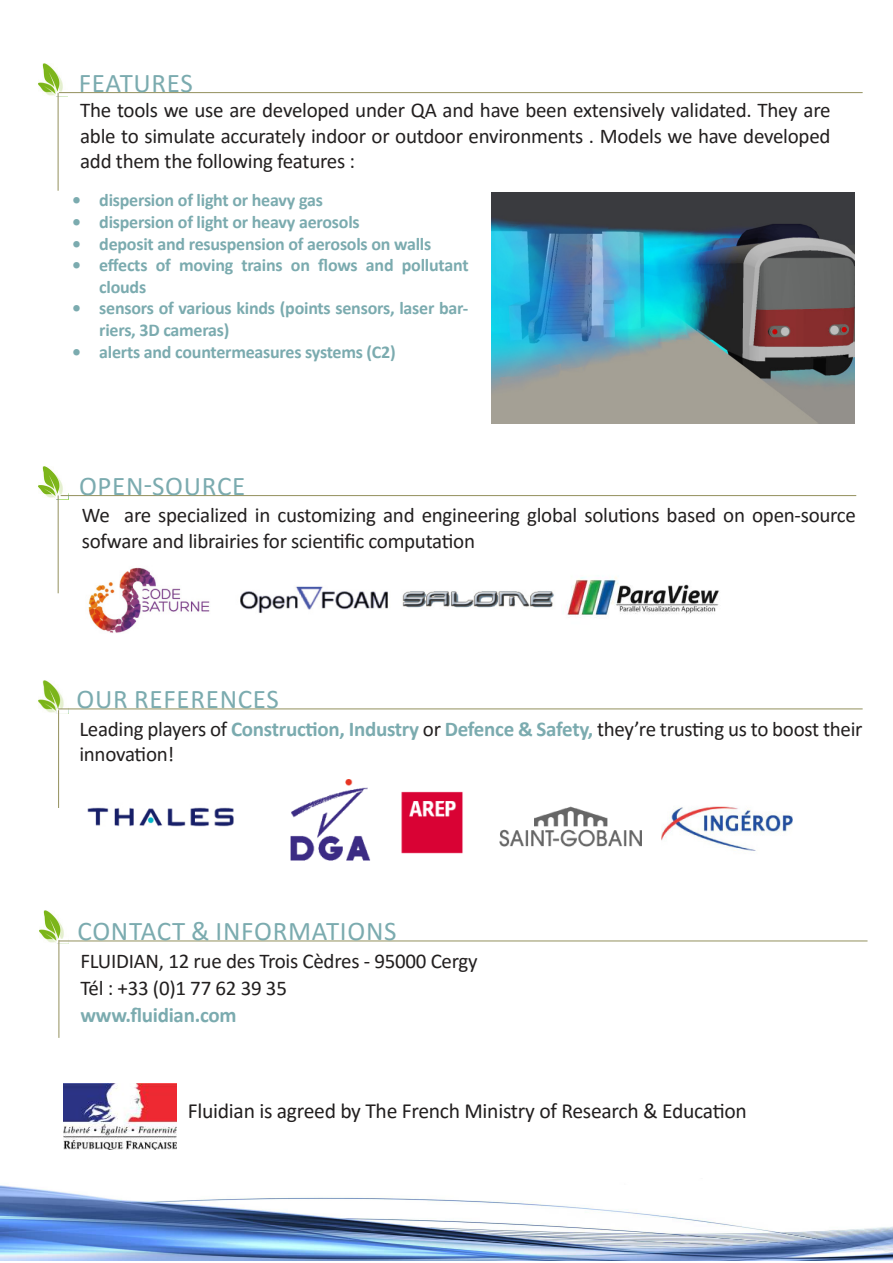
<style>
.page{position:relative;width:893px;height:1263px;background:#fff}
.page>*{position:absolute;margin:0;border:0;box-sizing:border-box;transform-origin:0 0}
.t1{font:27px "Calibri";letter-spacing:.025em;color:#7babaf}
.t2{font:21.6px "Calibri";letter-spacing:-.015em;color:#221f1f}
.t3{font:21px/25.2px "Calibri";letter-spacing:-.015em;color:#221f1f}
.t4{font:700 21px "Calibri";letter-spacing:-.015em;color:#7babaf}
.t5{font:700 18px/21.6px "Calibri";letter-spacing:-.015em;color:#7babaf}
.s1{font-weight:700;color:#7babaf}
</style>
<div class="page">
<img style="left:1px;top:1185px;width:892px;height:75px">
<img style="left:38px;top:63px;width:25px;height:33px">
<svg style="left:56px;top:90px;width:12px;height:7px"></svg>
<hr style="left:58px;top:93px;width:1px;height:98px;background:#93905d">
<hr style="left:59px;top:92px;width:804px;height:1px;background:#93905d">
<img style="left:39px;top:910px;width:25px;height:28px">
<hr style="left:59px;top:940px;width:1px;height:98px;background:#93905d">
<svg style="left:44px;top:937px;width:25px;height:18px"></svg>
<hr style="left:59px;top:940px;width:808px;height:1px;background:#93905d">
<img style="left:38px;top:466px;width:25px;height:28px">
<hr style="left:58px;top:495px;width:1px;height:98px;background:#93905d">
<svg style="left:44px;top:492px;width:24px;height:14px"></svg>
<hr style="left:61px;top:495px;width:795px;height:1px;background:#93905d">
<img style="left:88px;top:567px;width:632px;height:66px">
<img style="left:38px;top:680px;width:26px;height:33px">
<svg style="left:56px;top:707px;width:13px;height:7px"></svg>
<hr style="left:58px;top:710px;width:1px;height:98px;background:#93905d">
<hr style="left:58px;top:708px;width:805px;height:1px;background:#93905d">
<img style="left:401px;top:791px;width:62px;height:63px">
<img style="left:661px;top:806px;width:131px;height:45px">
<img style="left:499px;top:806px;width:143px;height:41px">
<img style="left:87px;top:807px;width:147px;height:20px">
<img style="left:290px;top:779px;width:81px;height:82px">
<img style="left:492px;top:193px;width:362px;height:230px">
<img style="left:64px;top:1083px;width:112px;height:66px">
<p class="t1" style="left:79px;top:64px;width:116px">FEATURES</p>
<p class="t3" style="left:80px;top:97px;width:752px;text-align:justify">The tools we use are developed under QA and have been extensively validated. They are able to simulate accurately indoor or outdoor environments . Models we have developed add them the following features :</p>
<p class="t5" style="left:72px;top:191px;width:252px">• dispersion of light or heavy gas</p>
<p class="t5" style="left:72px;top:212px;width:289px">• dispersion of light or heavy aerosols</p>
<p class="t5" style="left:72px;top:234px;width:361px">• deposit and resuspension of aerosols on walls</p>
<p class="t5" style="left:99px;top:256px;width:371px;text-indent:-27px">• effects of moving trains on flows and pollutant clouds</p>
<p class="t5" style="left:99px;top:299px;width:371px;text-indent:-27px">• sensors of various kinds (points sensors, laser bar&shy;riers, 3D cameras)</p>
<p class="t5" style="left:72px;top:342px;width:325px">• alerts and countermeasures systems (C2)</p>
<p class="t1" style="left:79px;top:467px;width:168px">OPEN-SOURCE</p>
<p class="t3" style="left:82px;top:502px;width:776px">We are specialized in customizing and engineering global solutions based on open-source sofware and librairies for scientific computation</p>
<p class="t1" style="left:76px;top:681px;width:204px">OUR REFERENCES</p>
<p class="t3" style="left:79px;top:716px;width:785px">Leading players of <span class="s1">Construction, Industry</span> or <span class="s1">Defence &amp; Safety,</span> they’re trusting us to boost their innovation!</p>
<p class="t1" style="left:78px;top:915px;width:321px">CONTACT &amp; INFORMATIONS</p>
<p class="t3" style="left:80px;top:947px;width:399px;line-height:27.3px">FLUIDIAN, 12 rue des Trois Cèdres - 95000 Cergy<br>Tél : +33 (0)1 77 62 39 35</p>
<p class="t4" style="left:80px;top:1001px;width:158px">www.fluidian.com</p>
<p class="t2" style="left:188px;top:1095px;width:560px">Fluidian is agreed by The French Ministry of Research &amp; Education</p>
</div>
